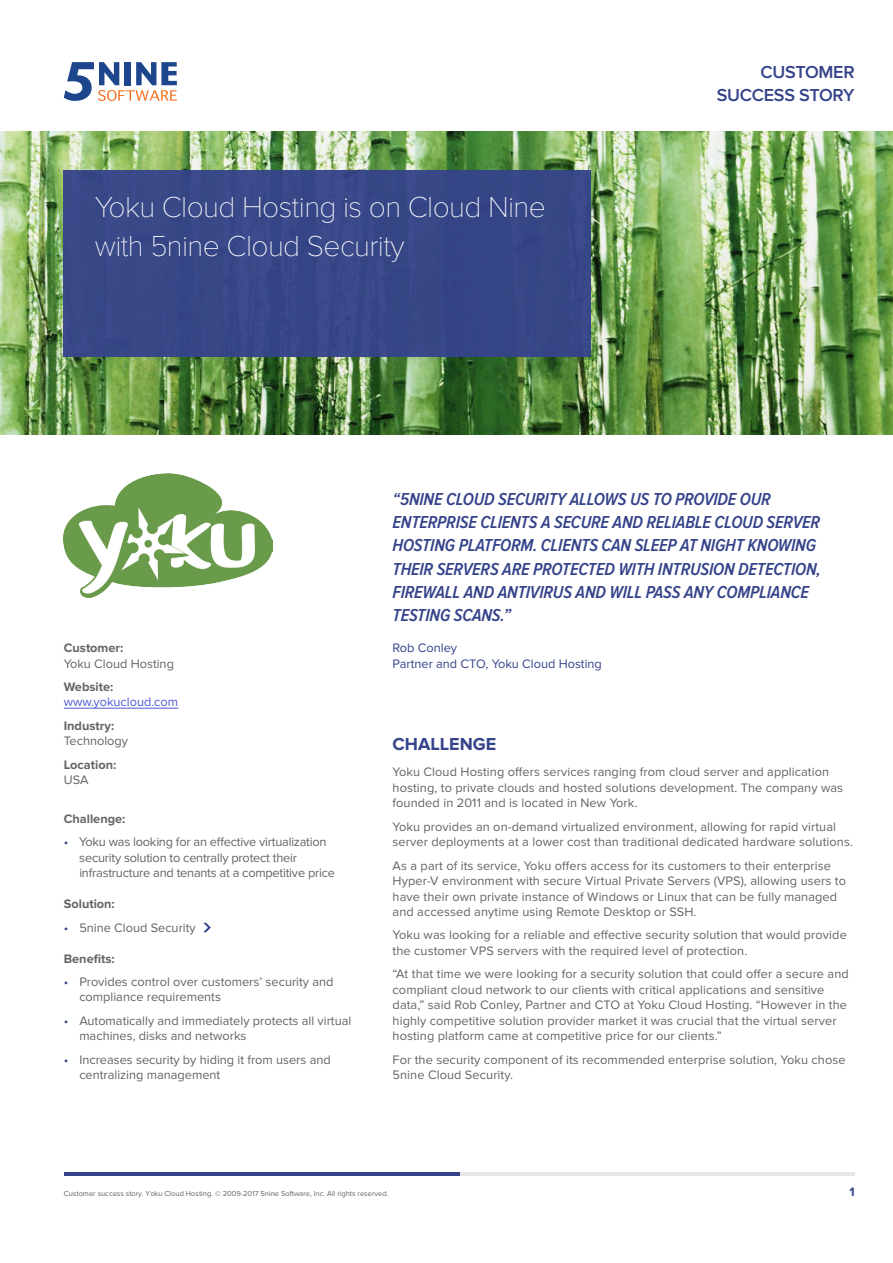
<style>
.page{position:relative;width:893px;height:1263px;background:#fff}
.page>*{position:absolute;margin:0;border:0;box-sizing:border-box;transform-origin:0 0}
.t1{font:100 30px/38.8px "Proxima Nova T";letter-spacing:-.02em;color:#fff}
.t2{font:italic 600 18px/23.2px "Proxima Nova Cond";letter-spacing:-.01em;color:#35438a}
.t3{font:600 18px/23.2px "Proxima Nova";letter-spacing:-.015em;color:#35438a;text-align:right}
.t4{font:700 18px "Proxima Nova";color:#35438a}
.t5{font:12.75px/15.6px "Proxima Nova";letter-spacing:.005em;color:#646464}
.t6{font:12.75px/15.6px "Proxima Nova";letter-spacing:-.015em;color:#646464}
.t7{font:700 12.75px "Proxima Nova";color:#646464}
.t8{font:12.75px/15.6px "Proxima Nova";color:#35438a}
.t9{font:12.75px "Proxima Nova";color:#4f5cd6}
.t10{font:700 12.75px "Proxima Nova";color:#35438a}
.t11{font:7.5px "Proxima Nova";color:#646464}
.s1{color:#35438a}
</style>
<div class="page">
<img style="left:0;top:132px;width:893px;height:303px">
<div style="left:64px;top:171px;width:527px;height:186px;background:#35438a"></div>
<hr style="left:64px;top:708px;width:114px;height:1px;background:#4f5cd6">
<hr style="left:64px;top:1172px;width:791px;height:4px;background:#e6e6e6">
<hr style="left:64px;top:1172px;width:395px;height:4px;background:#35438a">
<svg style="left:64px;top:62px;width:113px;height:39px"></svg>
<svg style="left:203px;top:923px;width:8px;height:9px"></svg>
<img style="left:64px;top:474px;width:208px;height:124px">
<h1 class="t1" style="left:95px;top:188px;width:453px">Yoku Cloud Hosting is on Cloud Nine with 5nine Cloud Security</h1>
<h2 class="t3" style="left:717px;top:60px;width:140px">CUSTOMER<br>SUCCESS STORY</h2>
<p class="t7" style="left:64px;top:640px;width:61px">Customer:</p>
<p class="t5" style="left:64px;top:656px;width:112px">Yoku Cloud Hosting</p>
<p class="t7" style="left:64px;top:679px;width:51px">Website:</p>
<p class="t9" style="left:64px;top:695px;width:116px">www.yokucloud.com</p>
<p class="t7" style="left:64px;top:718px;width:52px">Industry:</p>
<p class="t5" style="left:64px;top:733px;width:66px">Technology</p>
<p class="t7" style="left:64px;top:757px;width:54px">Location:</p>
<p class="t5" style="left:64px;top:772px;width:26px">USA</p>
<p class="t7" style="left:64px;top:811px;width:63px">Challenge:</p>
<p class="t6" style="left:79px;top:834px;width:257px;text-indent:-16px"><span class="s1">•</span> Yoku was looking for an effective virtualization security solution to centrally protect their infrastructure and tenants at a competitive price</p>
<p class="t7" style="left:64px;top:897px;width:53px">Solution:</p>
<p class="t5" style="left:64px;top:920px;width:133px"><span class="s1">•</span> 5nine Cloud Security</p>
<p class="t7" style="left:64px;top:951px;width:52px">Benefits:</p>
<p class="t5" style="left:79px;top:974px;width:256px;text-indent:-16px"><span class="s1">•</span> Provides control over customers’ security and compliance requirements</p>
<p class="t5" style="left:79px;top:1013px;width:273px;text-indent:-16px"><span class="s1">•</span> Automatically and immediately protects all virtual machines, disks and networks</p>
<p class="t5" style="left:79px;top:1052px;width:253px;text-indent:-16px"><span class="s1">•</span> Increases security by hiding it from users and centralizing management</p>
<p class="t2" style="left:393px;top:487px;width:430px">“5NINE CLOUD SECURITY ALLOWS US TO PROVIDE OUR ENTERPRISE CLIENTS A SECURE AND RELIABLE CLOUD SERVER HOSTING PLATFORM. CLIENTS CAN SLEEP AT NIGHT KNOWING THEIR SERVERS ARE PROTECTED WITH INTRUSION DETECTION, FIREWALL AND ANTIVIRUS AND WILL PASS ANY COMPLIANCE TESTING SCANS.”</p>
<p class="t8" style="left:393px;top:640px;width:211px">Rob Conley<br>Partner and CTO, Yoku Cloud Hosting</p>
<h2 class="t4" style="left:393px;top:733px;width:105px">CHALLENGE</h2>
<p class="t5" style="left:393px;top:764px;width:452px">Yoku Cloud Hosting offers services ranging from cloud server and application hosting, to private clouds and hosted solutions development. The company was founded in 2011 and is located in New York.</p>
<p class="t5" style="left:393px;top:819px;width:462px">Yoku provides an on-demand virtualized environment, allowing for rapid virtual server deployments at a lower cost than traditional dedicated hardware solutions.</p>
<p class="t5" style="left:393px;top:858px;width:455px">As a part of its service, Yoku offers access for its customers to their enterprise Hyper-V environment with secure Virtual Private Servers (VPS), allowing users to have their own private instance of Windows or Linux that can be fully managed and accessed anytime using Remote Desktop or SSH.</p>
<p class="t5" style="left:393px;top:927px;width:456px">Yoku was looking for a reliable and effective security solution that would provide the customer VPS servers with the required level of protection.</p>
<p class="t5" style="left:393px;top:966px;width:458px">“At that time we were looking for a security solution that could offer a secure and compliant cloud network to our clients with critical applications and sensitive data,” said Rob Conley, Partner and CTO at Yoku Cloud Hosting. “However in the highly competitive solution provider market it was crucial that the virtual server hosting platform came at competitive price for our clients.”</p>
<p class="t5" style="left:393px;top:1052px;width:455px">For the security component of its recommended enterprise solution, Yoku chose<br>5nine Cloud Security.</p>
<p class="t11" style="left:64px;top:1189px;width:326px">Customer success story. Yoku Cloud Hosting. © 2009-2017 5nine Software, Inc. All rights reserved.</p>
<p class="t10" style="left:849px;top:1184px;width:7px">1</p>
</div>
